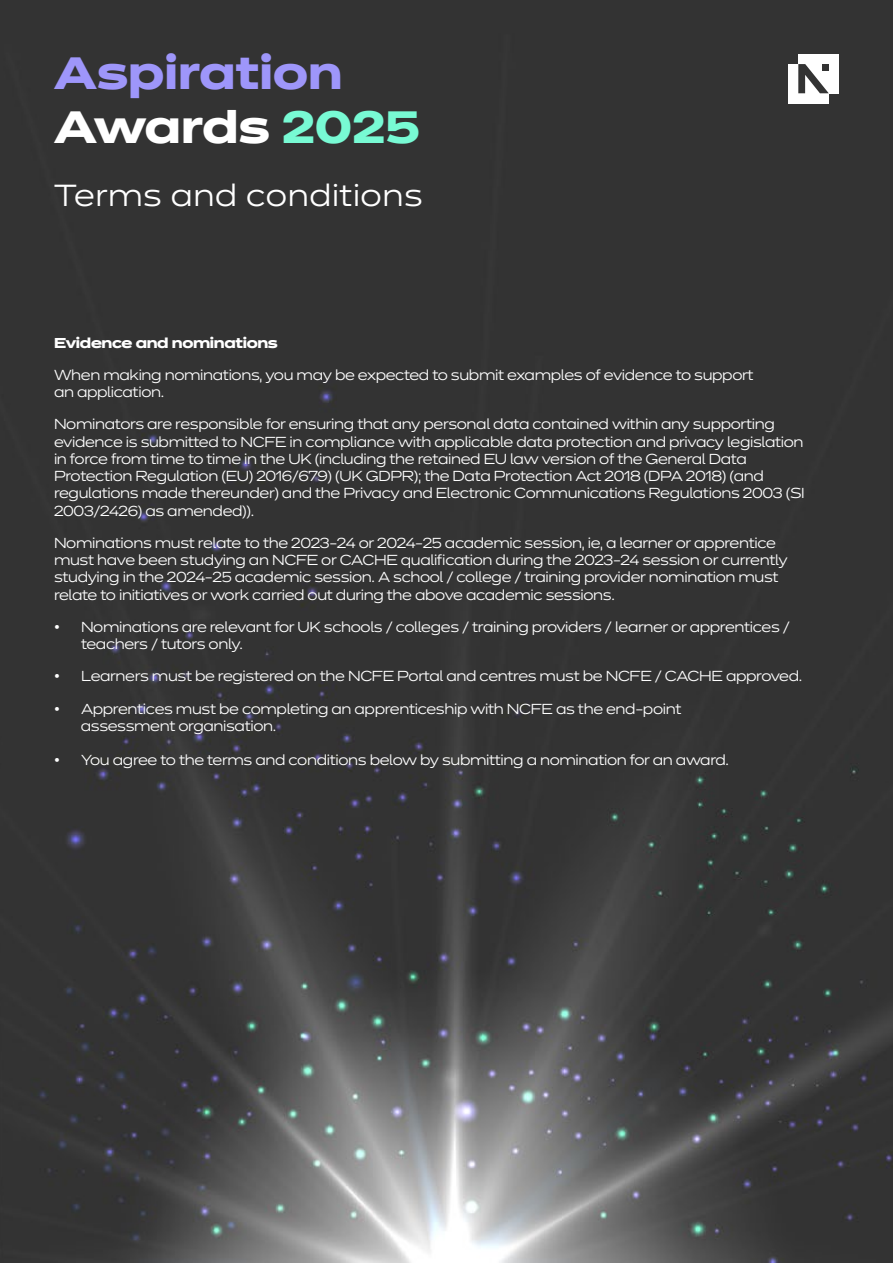
<style>
.page{position:relative;width:893px;height:1263px;background:#fff}
.page>*{position:absolute;margin:0;border:0;box-sizing:border-box;transform-origin:0 0}
.t1{font:700 45px/54px "Dinamit";color:#9e96fa}
.t2{font:300 30px "Dinamit";letter-spacing:.02em;color:#fff}
.t3{font:300 14.25px/17.2px "Dinamit";letter-spacing:-.025em;color:#fff}
.t4{font:700 14.25px "Dinamit";letter-spacing:-.025em;color:#fff}
.s1{color:#fff}
.s2{color:#78fad4}
</style>
<div class="page">
<img style="left:0;top:0;width:893px;height:1263px">
<div style="left:788px;top:64px;width:41px;height:39px;background:#fff"></div>
<div style="left:798px;top:54px;width:41px;height:39px;background:#fff"></div>
<svg style="left:798px;top:64px;width:31px;height:29px"></svg>
<div style="left:822px;top:64px;width:7px;height:7px;background:#333"></div>
<h1 class="t1" style="left:54px;top:41px;width:367px">Aspiration<br><span class="s1">Awards</span> <span class="s2">2025</span></h1>
<h2 class="t2" style="left:54px;top:171px;width:370px">Terms and conditions</h2>
<p class="t4" style="left:54px;top:330px;width:225px">Evidence and nominations</p>
<p class="t3" style="left:54px;top:365px;width:701px">When making nominations, you may be expected to submit examples of evidence to support an application.</p>
<p class="t3" style="left:54px;top:414px;width:752px">Nominators are responsible for ensuring that any personal data contained within any supporting evidence is submitted to NCFE in compliance with applicable data protection and privacy legislation in force from time to time in the UK (including the retained EU law version of the General Data Protection Regulation (EU) 2016/679) (UK GDPR); the Data Protection Act 2018 (DPA 2018) (and regulations made thereunder) and the Privacy and Electronic Communications Regulations 2003 (SI 2003/2426) as amended)).</p>
<p class="t3" style="left:54px;top:533px;width:735px">Nominations must relate to the 2023-24 or 2024-25 academic session, ie, a learner or apprentice must have been studying an NCFE or CACHE qualification during the 2023-24 session or currently studying in the 2024-25 academic session. A school / college / training provider nomination must relate to initiatives or work carried out during the above academic sessions.</p>
<p class="t3" style="left:81px;top:617px;width:710px;text-indent:-27px">• Nominations are relevant for UK schools / colleges / training providers / learner or apprentices / teachers / tutors only.</p>
<p class="t3" style="left:54px;top:666px;width:750px">• Learners must be registered on the NCFE Portal and centres must be NCFE / CACHE approved.</p>
<p class="t3" style="left:81px;top:698px;width:602px;text-indent:-27px">• Apprentices must be completing an apprenticeship with NCFE as the end-point assessment organisation.</p>
<p class="t3" style="left:54px;top:750px;width:676px">• You agree to the terms and conditions below by submitting a nomination for an award.</p>
</div>
